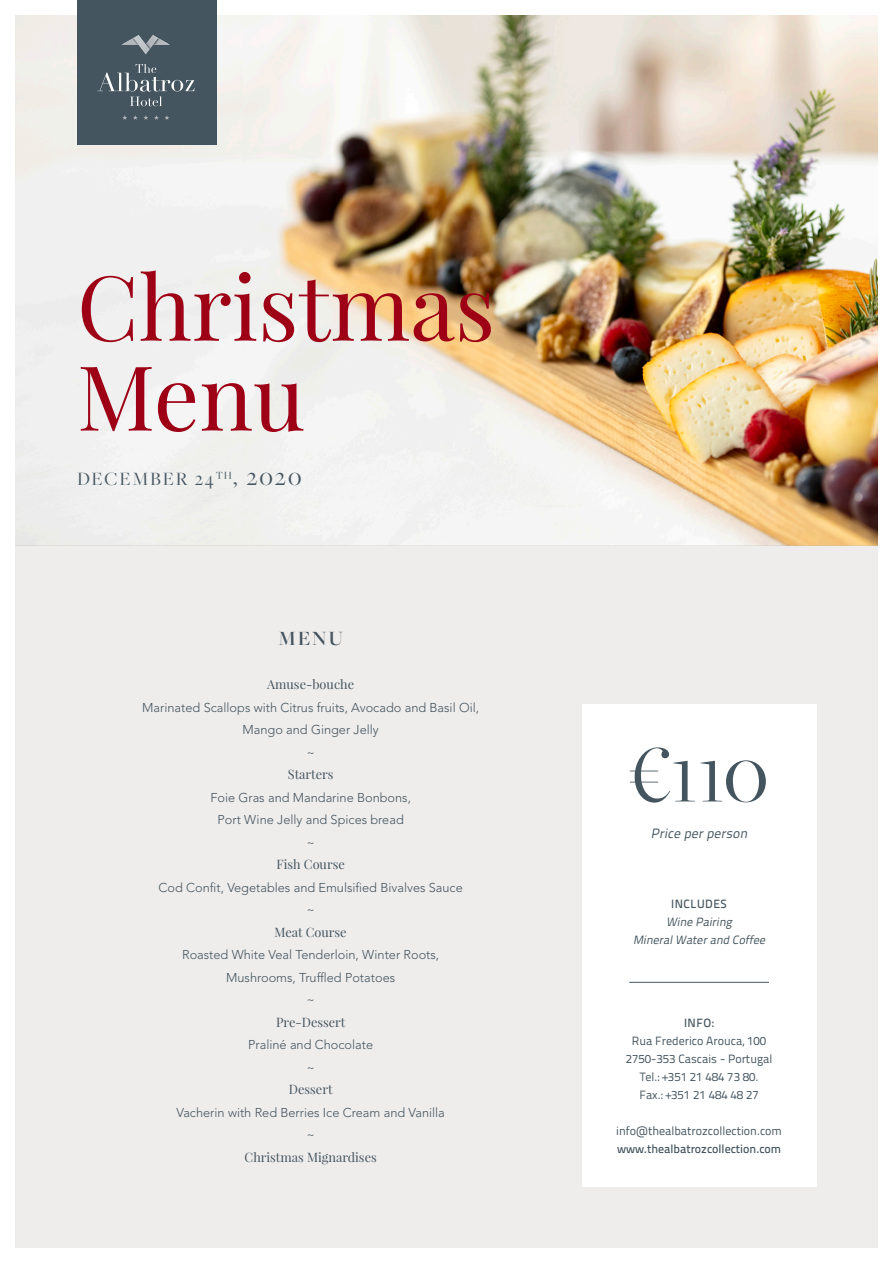
<style>
.page{position:relative;width:893px;height:1263px;background:#fff}
.page>*{position:absolute;margin:0;border:0;box-sizing:border-box;transform-origin:0 0}
.t1{font:90px "Playfair Display";color:#9e0016}
.t2{font:84.9px "Freight Big Pro";color:#44555f}
.t3{font:25.5px "Freight Big Pro";color:#45555f}
.t4{font:600 21px "Freight Big Pro";color:#44555f}
.t5{font:19.5px "Freight Big Pro";letter-spacing:.09em;color:#45555f}
.t6{font:italic 13.5px "Titillium Text 14 L 400 wt";color:#44555f}
.t7{font:300 12.75px "Avenir LT Std";color:#45555f}
.t8{font:12.75px "Playfair Display";color:#45555f}
.t9{font:12px "Titillium Text 14 L 400 wt";color:#44555f}
.t10{font:12px "Titillium Text 14 L 600 wt";color:#44555f}
.t11{font:italic 12px "Titillium Text 14 L 400 wt";color:#44555f}
.t12{font:12px "Titillium Text 14 L 600 wt";letter-spacing:.04em;color:#44555f}
</style>
<div class="page">
<img style="left:15px;top:15px;width:863px;height:530px">
<div style="left:15px;top:545px;width:863px;height:703px;background:#efedec"></div>
<div style="left:77px;top:0;width:139px;height:145px;background:#44555f"></div>
<svg style="left:122px;top:115px;width:47px;height:5px"></svg>
<svg style="left:121px;top:35px;width:49px;height:19px"></svg>
<svg style="left:97px;top:64px;width:98px;height:42px"></svg>
<div style="left:582px;top:704px;width:234px;height:482px;background:#fff"></div>
<hr style="left:629px;top:982px;width:140px;height:1px;background:#45555f">
<p class="t1" style="left:77px;top:251px;width:420px">Christmas</p>
<p class="t1" style="left:77px;top:341px;width:230px">Menu</p>
<p class="t5" style="left:77px;top:467px;width:157px">DECEMBER 24<sup>TH</sup></p>
<p class="t3" style="left:233px;top:461px;width:70px">, 2020</p>
<p class="t4" style="left:278px;top:624px;width:66px">MENU</p>
<p class="t8" style="left:267px;top:676px;width:88px">Amuse-bouche</p>
<p class="t7" style="left:142px;top:700px;width:338px">Marinated Scallops with Citrus fruits, Avocado and Basil Oil,</p>
<p class="t7" style="left:243px;top:722px;width:138px">Mango and Ginger Jelly</p>
<p class="t7" style="left:306px;top:745px;width:10px">~</p>
<p class="t8" style="left:288px;top:766px;width:47px">Starters</p>
<p class="t7" style="left:210px;top:790px;width:202px">Foie Gras and Mandarine Bonbons,</p>
<p class="t7" style="left:218px;top:812px;width:188px">Port Wine Jelly and Spices bread</p>
<p class="t7" style="left:306px;top:835px;width:10px">~</p>
<p class="t8" style="left:277px;top:856px;width:70px">Fish Course</p>
<p class="t7" style="left:159px;top:880px;width:306px">Cod Confit, Vegetables and Emulsified Bivalves Sauce</p>
<p class="t7" style="left:306px;top:902px;width:10px">~</p>
<p class="t8" style="left:275px;top:924px;width:74px">Meat Course</p>
<p class="t7" style="left:182px;top:947px;width:259px">Roasted White Veal Tenderloin, Winter Roots,</p>
<p class="t7" style="left:226px;top:970px;width:170px">Mushrooms, Truffled Potatoes</p>
<p class="t7" style="left:306px;top:992px;width:10px">~</p>
<p class="t8" style="left:276px;top:1014px;width:71px">Pre-Dessert</p>
<p class="t7" style="left:248px;top:1037px;width:126px">Praliné and Chocolate</p>
<p class="t7" style="left:306px;top:1060px;width:10px">~</p>
<p class="t8" style="left:289px;top:1081px;width:45px">Dessert</p>
<p class="t7" style="left:177px;top:1105px;width:270px">Vacherin with Red Berries Ice Cream and Vanilla</p>
<p class="t7" style="left:306px;top:1127px;width:10px">~</p>
<p class="t8" style="left:245px;top:1149px;width:134px">Christmas Mignardises</p>
<p class="t2" style="left:630px;top:719px;width:140px">€110</p>
<p class="t6" style="left:651px;top:825px;width:101px">Price perperson</p>
<p class="t12" style="left:671px;top:897px;width:57px">INCLUDES</p>
<p class="t11" style="left:666px;top:915px;width:70px">Wine Pairing</p>
<p class="t11" style="left:633px;top:933px;width:136px">MineralWaterand Coffee</p>
<p class="t10" style="left:684px;top:1016px;width:32px">INFO:</p>
<p class="t9" style="left:632px;top:1034px;width:136px">Rua Frederico Arouca, 100</p>
<p class="t9" style="left:626px;top:1052px;width:148px">2750-353 Cascais - Portugal</p>
<p class="t9" style="left:640px;top:1070px;width:120px">Tel.: +351 21 484 73 80.</p>
<p class="t9" style="left:639px;top:1088px;width:121px">Fax.: +351 21 484 48 27</p>
<p class="t9" style="left:616px;top:1124px;width:167px">info@thealbatrozcollection.com</p>
<p class="t10" style="left:617px;top:1142px;width:166px">www.thealbatrozcollection.com</p>
</div>
